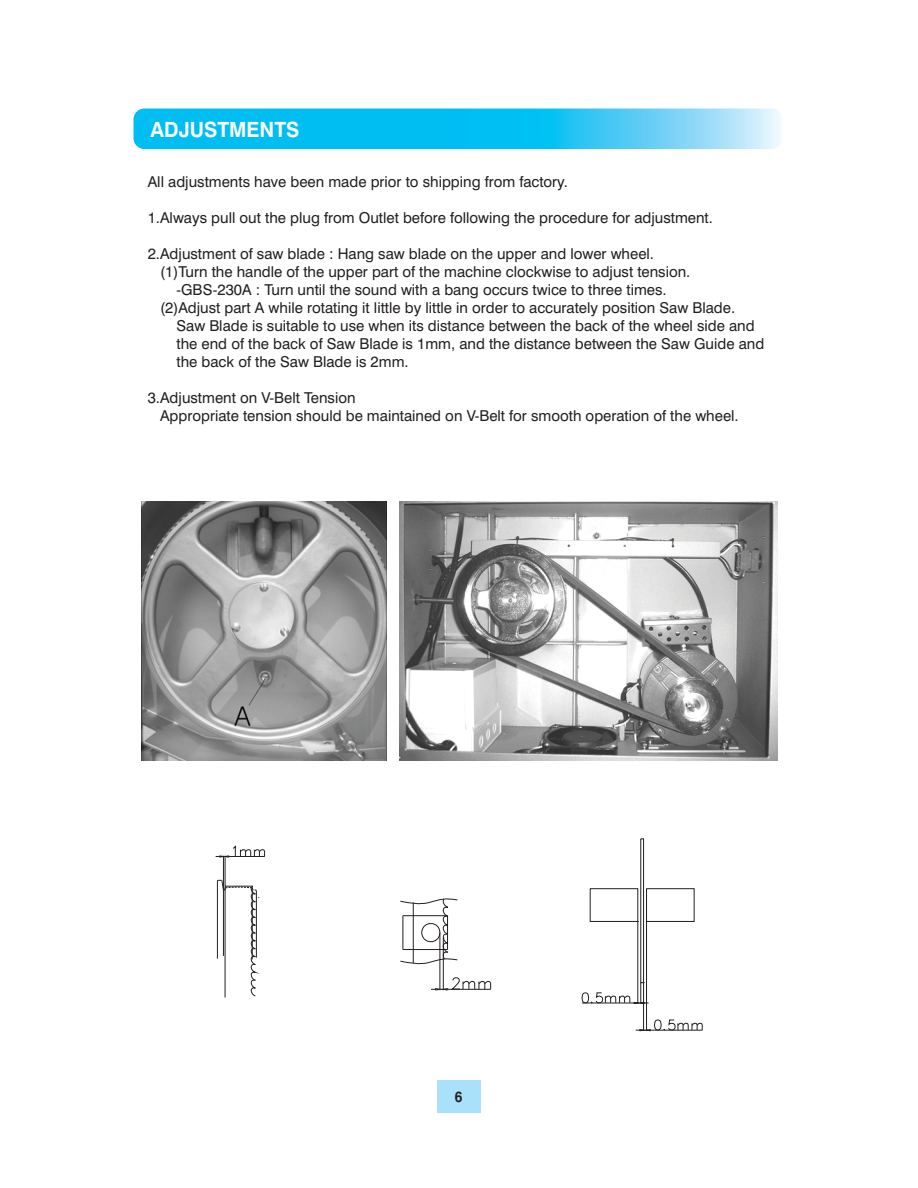
<style>
.page{position:relative;width:918px;height:1188px;background:#fff}
.page>*{position:absolute;margin:0;border:0;box-sizing:border-box;transform-origin:0 0}
.t1{font:700 21px "Swiss 721 BT";color:#fff;scale:.95 1}
.t2{font:15px/18px "Swiss 721 BT";color:#231f20}
.t3{font:700 15px "Swiss 721 BT";color:#231f20;scale:.9 1}
</style>
<div class="page">
<div style="left:437px;top:1080px;width:44px;height:33px;background:#aae1fa"></div>
<svg style="left:134px;top:109px;width:648px;height:40px;background:#2ac6f4"></svg>
<hr style="left:225px;top:886px;width:1px;height:112px;background:#231f20">
<hr style="left:223px;top:856px;width:1px;height:34px;background:#231f20">
<hr style="left:225px;top:856px;width:1px;height:30px;background:#231f20">
<svg style="left:217px;top:879px;width:43px;height:118px"></svg>
<svg style="left:216px;top:845px;width:49px;height:13px"></svg>
<hr style="left:440px;top:933px;width:1px;height:57px;background:#231f20">
<hr style="left:443px;top:938px;width:1px;height:52px;background:#231f20">
<svg style="left:431px;top:977px;width:60px;height:14px"></svg>
<svg style="left:400px;top:898px;width:58px;height:67px"></svg>
<div style="left:640px;top:838px;width:4px;height:145px;border:1px solid #231f20"></div>
<div style="left:590px;top:888px;width:48px;height:34px;border:1px solid #231f20"></div>
<div style="left:646px;top:888px;width:49px;height:34px;border:1px solid #231f20"></div>
<hr style="left:637px;top:922px;width:1px;height:82px;background:#231f20">
<hr style="left:643px;top:983px;width:1px;height:48px;background:#231f20">
<hr style="left:646px;top:922px;width:1px;height:109px;background:#231f20">
<svg style="left:581px;top:982px;width:68px;height:22px"></svg>
<svg style="left:636px;top:1019px;width:67px;height:13px"></svg>
<img style="left:142px;top:501px;width:244px;height:259px">
<img style="left:399px;top:501px;width:379px;height:259px">
<h1 class="t1" style="left:150px;top:117px;width:158px">ADJUSTMENTS</h1>
<p class="t2" style="left:148px;top:174px;width:422px">All adjustments have been made prior to shipping from factory.</p>
<p class="t2" style="left:148px;top:210px;width:567px">1.Always pull out the plug from Outlet before following the procedure for adjustment.</p>
<p class="t2" style="left:148px;top:246px;width:508px">2.Adjustment of saw blade : Hang saw blade on the upper and lower wheel.</p>
<p class="t2" style="left:160px;top:264px;width:532px">(1)Turn the handle of the upper part of the machine clockwise to adjust tension.</p>
<p class="t2" style="left:177px;top:282px;width:492px">-GBS-230A : Turn until the sound with a bang occurs twice to three times.</p>
<p class="t2" style="left:160px;top:300px;width:577px">(2)Adjust part A while rotating it little by little in order to accurately position Saw Blade.</p>
<p class="t2" style="left:177px;top:318px;width:580px">Saw Blade is suitable to use when its distance between the back of the wheel side and</p>
<p class="t2" style="left:177px;top:336px;width:589px">the end of the back of Saw Blade is 1mm, and the distance between the Saw Guide and</p>
<p class="t2" style="left:177px;top:354px;width:234px">the back of the Saw Blade is 2mm.</p>
<p class="t2" style="left:160px;top:390px;width:580px;text-indent:-12px">3.Adjustment on V-Belt Tension<br>Appropriate tension should be maintained on V-Belt for smooth operation of the wheel.</p>
<p class="t3" style="left:455px;top:1088px;width:10px">6</p>
</div>
